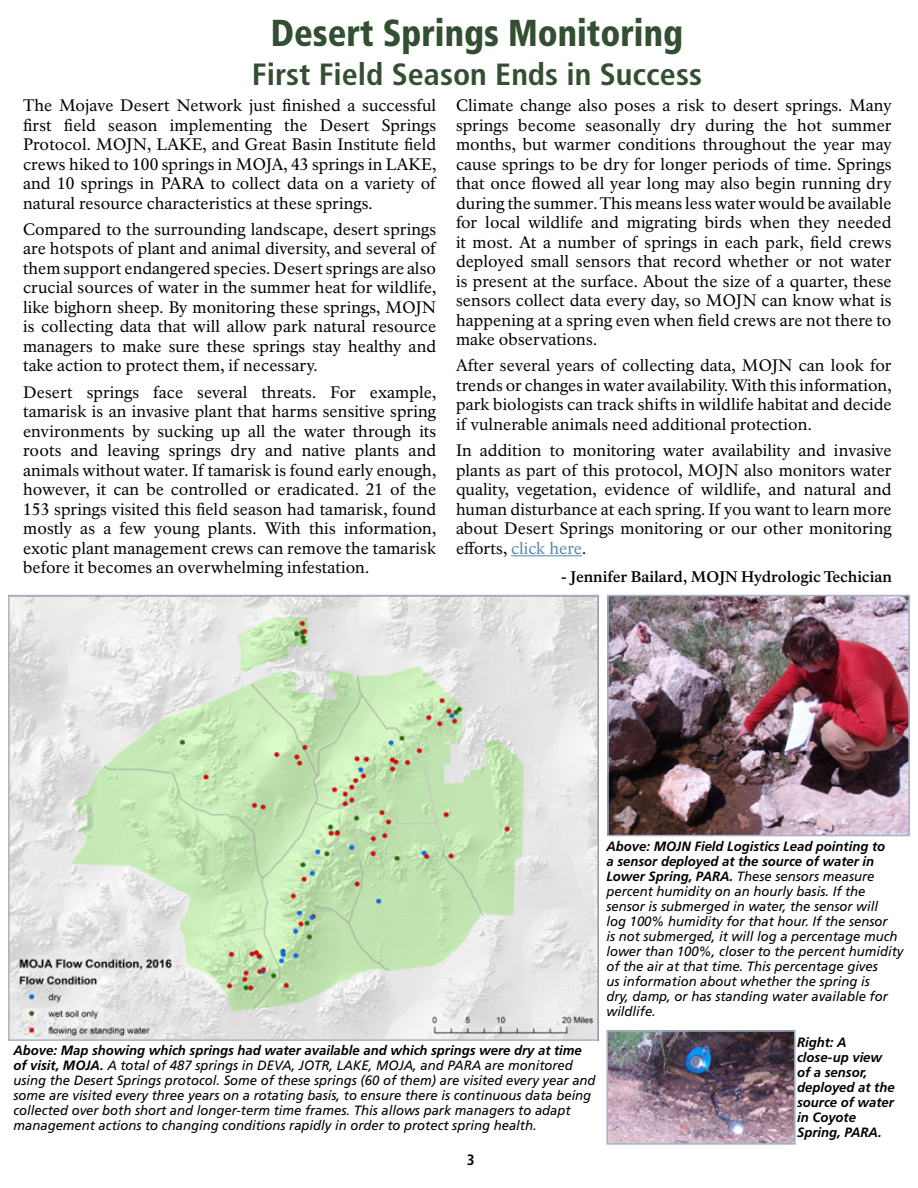
<style>
.page{position:relative;width:918px;height:1188px;background:#fff}
.page>*{position:absolute;margin:0;border:0;box-sizing:border-box;transform-origin:0 0}
.t1{font:900 condensed 37.5px "Frutiger LT Std";color:#334f31;scale:.93 1}
.t2{font:700 condensed 30.75px "Frutiger LT Std";color:#334f31;scale:1.04 1}
.t3{font:16.35px/19.5px "NPS Rawlinson OT";letter-spacing:.005em;color:#000;text-align:justify}
.t4{font:700 15.15px "NPS Rawlinson OT";letter-spacing:-.005em;color:#000}
.t5{font:700 condensed 15px "Frutiger LT Std";color:#000}
.t6{font:italic 13.5px/15px "Frutiger LT Std";color:#000}
.t7{font:italic 700 13.5px/15px "Frutiger LT Std";color:#000}
.s1{color:#5484ab}
.s2{font-weight:700}
</style>
<div class="page">
<img style="left:610px;top:598px;width:297px;height:235px">
<div style="left:607px;top:595px;width:303px;height:241px;border:2px solid #a7b2c4"></div>
<img style="left:11px;top:598px;width:585px;height:440px">
<div style="left:8px;top:595px;width:591px;height:446px;border:2px solid #a7b2c4"></div>
<hr style="left:511px;top:555px;width:71px;height:1px;background:#5484ab">
<img style="left:609px;top:1033px;width:184px;height:109px">
<div style="left:606px;top:1030px;width:190px;height:115px;border:2px solid #a7b2c4"></div>
<h1 class="t1" style="left:271px;top:11px;width:445px">Desert Springs Monitoring</h1>
<h2 class="t2" style="left:252px;top:56px;width:434px">First Field Season Ends in Success</h2>
<p class="t3" style="left:23px;top:96px;width:415px">The Mojave Desert Network just finished a successful first field season implementing the Desert Springs Protocol. MOJN, LAKE, and Great Basin Institute field crews hiked to 100 springs in MOJA, 43 springs in LAKE, and 10 springs in PARA to collect data on a variety of natural resource characteristics at these springs.</p>
<p class="t3" style="left:23px;top:220px;width:415px">Compared to the surrounding landscape, desert springs are hotspots of plant and animal diversity, and several of them support endangered species. Desert springs are also crucial sources of water in the summer heat for wildlife, like bighorn sheep. By monitoring these springs, MOJN is collecting data that will allow park natural resource managers to make sure these springs stay healthy and take action to protect them, if necessary.</p>
<p class="t3" style="left:23px;top:382px;width:415px">Desert springs face several threats. For example, tamarisk is an invasive plant that harms sensitive spring environments by sucking up all the water through its roots and leaving springs dry and native plants and animals without water. If tamarisk is found early enough, however, it can be controlled or eradicated. 21 of the 153 springs visited this field season had tamarisk, found mostly as a few young plants. With this information, exotic plant management crews can remove the tamarisk before it becomes an overwhelming infestation.</p>
<p class="t3" style="left:456px;top:96px;width:437px">Climate change also poses a risk to desert springs. Many springs become seasonally dry during the hot summer months, but warmer conditions throughout the year may cause springs to be dry for longer periods of time. Springs that once flowed all year long may also begin running dry during the summer. This means less water would be available for local wildlife and migrating birds when they needed it most. At a number of springs in each park, field crews deployed small sensors that record whether or not water is present at the surface. About the size of a quarter, these sensors collect data every day, so MOJN can know what is happening at a spring even when field crews are not there to make observations.</p>
<p class="t3" style="left:456px;top:356px;width:437px">After several years of collecting data, MOJN can look for trends or changes in water availability. With this information, park biologists can track shifts in wildlife habitat and decide if vulnerable animals need additional protection.</p>
<p class="t3" style="left:456px;top:441px;width:437px">In addition to monitoring water availability and invasive plants as part of this protocol, MOJN also monitors water quality, vegetation, evidence of wildlife, and natural and human disturbance at each spring. If you want to learn more about Desert Springs monitoring or our other monitoring efforts, <span class="s1">click here</span>.</p>
<p class="t4" style="left:561px;top:567px;width:333px">- Jennifer Bailard, MOJN Hydrologic Techician</p>
<p class="t6" style="left:606px;top:839px;width:298px"><span class="s2">Above: MOJN Field Logistics Lead pointing to<br>a sensor deployed at the source of water in Lower Spring, PARA.</span> These sensors measure percent humidity on an hourly basis. If the sensor is submerged in water, the sensor will<br>log 100% humidity for that hour. If the sensor<br>is not submerged, it will log a percentage much lower than 100%, closer to the percent humidity of the air at that time. This percentage gives<br>us information about whether the spring is<br>dry, damp, or has standing water available for wildlife.</p>
<p class="t6" style="left:14px;top:1043px;width:584px"><span class="s2">Above: Map showing which springs had water available and which springs were dry at time of visit, MOJA.</span> A total of 487 springs in DEVA, JOTR, LAKE, MOJA, and PARA are monitored using the Desert Springs protocol. Some of these springs (60 of them) are visited every year and some are visited every three years on a rotating basis, to ensure there is continuous data being collected over both short and longer-term time frames. This allows park managers to adapt management actions to changing conditions rapidly in order to protect spring health.</p>
<p class="t5" style="left:467px;top:1151px;width:9px">3</p>
<p class="t7" style="left:797px;top:1035px;width:99px">Right: A close-up view of a sensor, deployed at the source of water in Coyote<br>Spring, PARA.</p>
</div>
